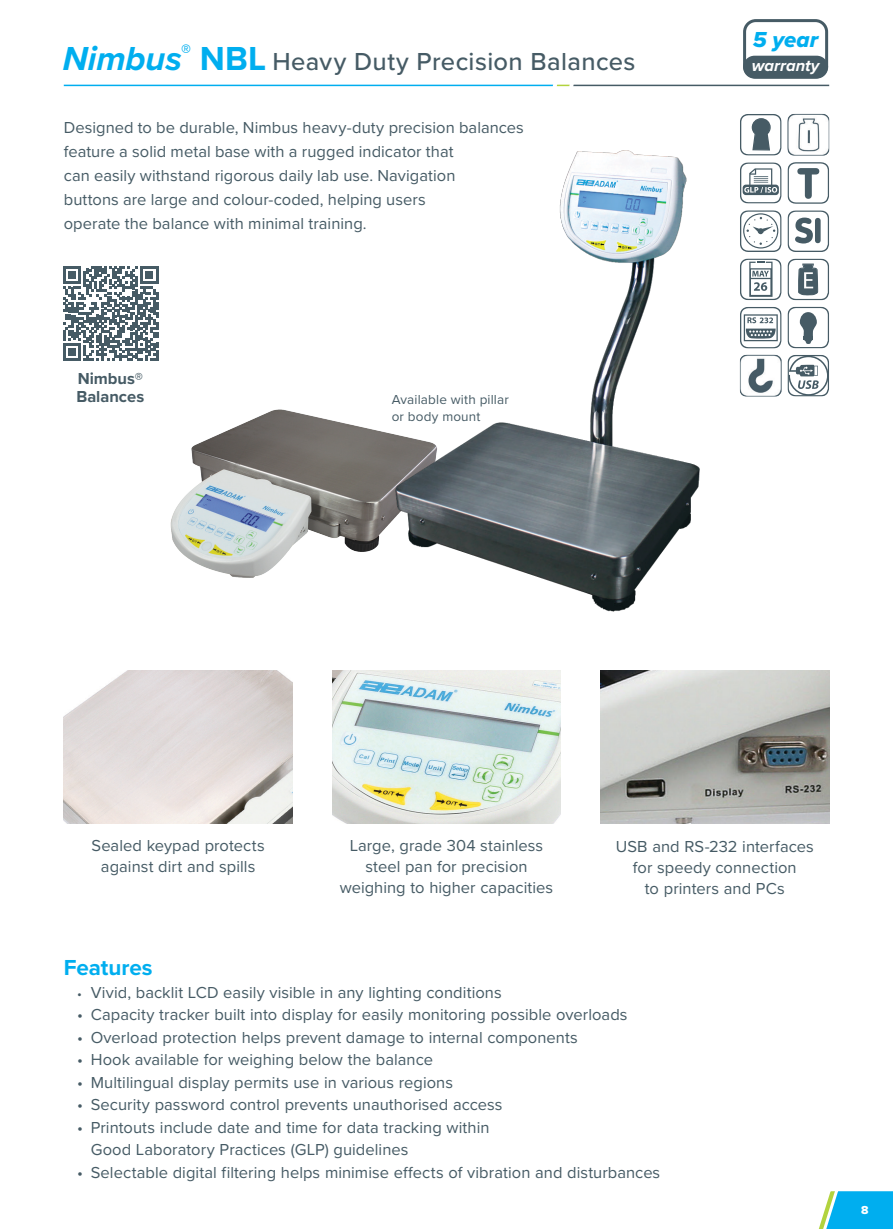
<style>
.page{position:relative;width:893px;height:1229px;background:#fff}
.page>*{position:absolute;margin:0;border:0;box-sizing:border-box;transform-origin:0 0}
.Product_Name{font:500 25.5px "Proxima Nova";letter-spacing:.015em;color:#465b65}
.Feature_Bullets{font:700 22.5px "Proxima Nova";letter-spacing:-.005em;color:#00aeef}
.Warranty{font:22.5px "Proxima Nova Extrabld It";color:#00aeef}
.Feature_Bullets-2{font:16.5px/21px "Proxima Nova";letter-spacing:.005em;color:#465b65;text-align:center}
.Category_-_Accessories{font:700 16.5px/18px "Proxima Nova";color:#465b65}
.Warranty-2{font:italic 700 16.5px "Proxima Nova";color:#fff}
.Feature_Bullets-3{font:13.5px/16.5px "Proxima Nova";letter-spacing:.01em;color:#465b65}
.t1{font:12px "Proxima Nova Extrabld";color:#fff}
.s1{font-weight:700;font-style:italic;font-size:34.5px;color:#00aeef}
.s2{font-weight:700;font-size:34.5px;color:#00aeef}
.s3{font-size:13.5px}
</style>
<div class="page">
<hr style="left:573px;top:85px;width:256px;height:1px;background:#465b65">
<svg style="left:557px;top:85px;width:13px;height:1px"></svg>
<hr style="left:64px;top:85px;width:489px;height:1px;background:#00aeef">
<svg style="left:818px;top:1191px;width:75px;height:38px;background:#2dbbe6"></svg>
<img style="left:170px;top:409px;width:220px;height:169px">
<img style="left:332px;top:671px;width:229px;height:152px">
<img style="left:600px;top:670px;width:229px;height:153px">
<img style="left:64px;top:671px;width:229px;height:152px">
<div style="left:396px;top:151px;width:303px;height:460px;background:#fff;opacity:.25"></div>
<div style="left:743px;top:56px;width:85px;height:23px;background:#465b65;border-radius:11px"></div>
<div style="left:743px;top:19px;width:85px;height:60px;border:3px solid #465b65;border-radius:11px"></div>
<svg style="left:63px;top:266px;width:95px;height:95px"></svg>
<img style="left:740px;top:355px;width:42px;height:41px">
<svg style="left:787px;top:355px;width:42px;height:41px"></svg>
<svg style="left:740px;top:114px;width:42px;height:42px"></svg>
<img style="left:787px;top:114px;width:42px;height:42px">
<svg style="left:740px;top:307px;width:89px;height:41px"></svg>
<svg style="left:740px;top:259px;width:89px;height:41px"></svg>
<svg style="left:740px;top:211px;width:89px;height:41px"></svg>
<div style="left:815px;top:218px;width:6px;height:25px;background:#465b65;border-radius:3px"></div>
<svg style="left:740px;top:162px;width:89px;height:42px"></svg>
<p class="Product_Name" style="left:63px;top:42px;width:574px"><span class="s1">Nimbus</span><sup>®</sup> <span class="s2">NBL</span> Heavy Duty Precision Balances</p>
<p class="Feature_Bullets-2" style="left:64px;top:114px;width:462px;line-height:24px;text-align:left">Designed to be durable, Nimbus heavy-duty precision balances feature a solid metal base with a rugged indicator that<br>can easily withstand rigorous daily lab use. Navigation<br>buttons are large and colour-coded, helping users<br>operate the balance with minimal training.</p>
<p class="Category_-_Accessories" style="left:76px;top:369px;width:69px">Nimbus®<br>Balances</p>
<p class="Feature_Bullets-3" style="left:392px;top:391px;width:119px">Available with pillar or body mount</p>
<p class="Warranty" style="left:753px;top:23px;width:67px">5 year</p>
<p class="Warranty-2" style="left:752px;top:53px;width:69px">warranty</p>
<p class="Feature_Bullets-2" style="left:92px;top:834px;width:175px">Sealed keypad protects against dirt and spills</p>
<p class="Feature_Bullets-2" style="left:616px;top:835px;width:199px">USB and RS-232 interfaces for speedy connection<br>to printers and PCs</p>
<p class="Feature_Bullets-2" style="left:340px;top:834px;width:215px">Large, grade 304 stainless steel pan for precision weighing to higher capacities</p>
<p class="Feature_Bullets" style="left:64px;top:951px;width:90px">Features</p>
<p class="Feature_Bullets-2" style="left:77px;top:981px;width:426px"><span class="s3">•</span> Vivid, backlit LCD easily visible in any lighting conditions</p>
<p class="Feature_Bullets-2" style="left:77px;top:1004px;width:552px">• Capacity tracker built into display for easily monitoring possible overloads</p>
<p class="Feature_Bullets-2" style="left:77px;top:1026px;width:502px">• Overload protection helps prevent damage to internal components</p>
<p class="Feature_Bullets-2" style="left:77px;top:1049px;width:357px">• Hook available for weighing below the balance</p>
<p class="Feature_Bullets-2" style="left:77px;top:1071px;width:377px">• Multilingual display permits use in various regions</p>
<p class="Feature_Bullets-2" style="left:77px;top:1094px;width:427px">• Security password control prevents unauthorised access</p>
<p class="Feature_Bullets-2" style="left:91px;top:1115px;width:400px;line-height:22.5px;text-align:left;text-indent:-14px">• Printouts include date and time for data tracking within<br>Good Laboratory Practices (GLP) guidelines</p>
<p class="Feature_Bullets-2" style="left:77px;top:1161px;width:584px">• Selectable digital filtering helps minimise effects of vibration and disturbances</p>
<p class="t1" style="left:861px;top:1201px;width:9px">8</p>
</div>
